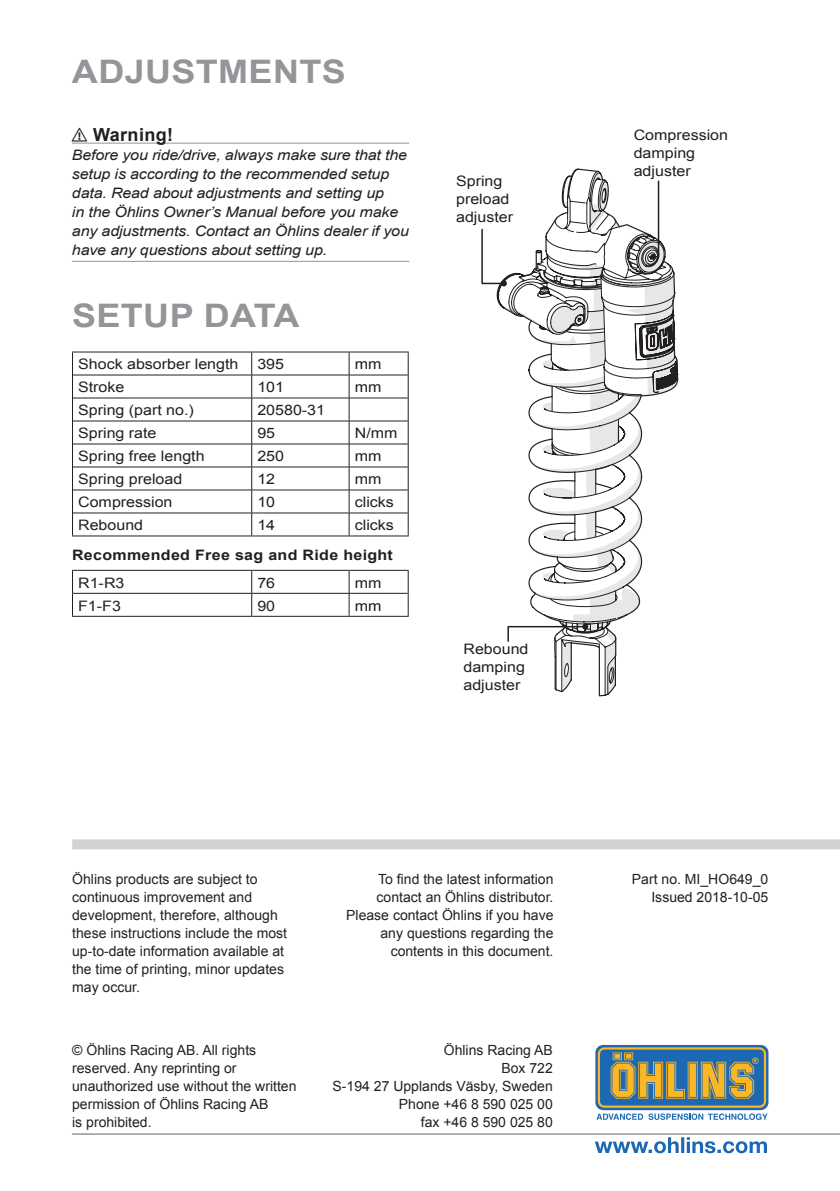
<style>
.page{position:relative;width:840px;height:1191px;background:#fff}
.page>*{position:absolute;margin:0;border:0;box-sizing:border-box;transform-origin:0 0}
.t1{font:700 32.4px "Arial";letter-spacing:.01em;color:#939598;scale:1.11 1}
.t2{font:700 18px "Arial";color:#231f20}
.t3{font:14.4px/18px "Arial";color:#231f20;scale:1.11 1}
.t4{font:italic 14.4px/19px "Arial";letter-spacing:-.01em;color:#231f20;scale:1.11 1}
.t5{font:700 14.4px "Arial";letter-spacing:.02em;color:#231f20;scale:1.11 1}
.t6{font:14px/18px "Arial";color:#231f20;text-align:right}
</style>
<div class="page">
<div style="left:72px;top:839px;width:767px;height:10px;background:#d1d2d4"></div>
<svg style="left:594px;top:1137px;width:172px;height:16px"></svg>
<hr style="left:72px;top:1133px;width:767px;height:1px;background:#939598">
<svg style="left:595px;top:1045px;width:173px;height:65px"></svg>
<svg style="left:597px;top:1047px;width:168px;height:60px;background:#778878"></svg>
<svg style="left:596px;top:1113px;width:46px;height:7px"></svg>
<svg style="left:648px;top:1113px;width:119px;height:7px"></svg>
<hr style="left:72px;top:143px;width:337px;height:1px;background:#939598">
<hr style="left:72px;top:261px;width:337px;height:1px;background:#939598">
<hr style="left:72px;top:351px;width:179px;height:1px;background:#231f20">
<hr style="left:251px;top:351px;width:98px;height:1px;background:#231f20">
<hr style="left:349px;top:351px;width:59px;height:1px;background:#231f20">
<svg style="left:72px;top:352px;width:1px;height:183px"></svg>
<svg style="left:407px;top:352px;width:1px;height:183px"></svg>
<hr style="left:72px;top:535px;width:179px;height:1px;background:#231f20">
<hr style="left:251px;top:535px;width:98px;height:1px;background:#231f20">
<hr style="left:349px;top:535px;width:59px;height:1px;background:#231f20">
<hr style="left:73px;top:375px;width:178px;height:1px;background:#231f20">
<hr style="left:251px;top:375px;width:98px;height:1px;background:#231f20">
<hr style="left:349px;top:375px;width:58px;height:1px;background:#231f20">
<hr style="left:73px;top:398px;width:178px;height:1px;background:#231f20">
<hr style="left:251px;top:398px;width:98px;height:1px;background:#231f20">
<hr style="left:349px;top:398px;width:58px;height:1px;background:#231f20">
<hr style="left:73px;top:421px;width:178px;height:1px;background:#231f20">
<hr style="left:251px;top:421px;width:98px;height:1px;background:#231f20">
<hr style="left:349px;top:421px;width:58px;height:1px;background:#231f20">
<hr style="left:73px;top:443px;width:178px;height:1px;background:#231f20">
<hr style="left:251px;top:443px;width:98px;height:1px;background:#231f20">
<hr style="left:349px;top:443px;width:58px;height:1px;background:#231f20">
<hr style="left:73px;top:466px;width:178px;height:1px;background:#231f20">
<hr style="left:251px;top:466px;width:98px;height:1px;background:#231f20">
<hr style="left:349px;top:466px;width:58px;height:1px;background:#231f20">
<hr style="left:73px;top:489px;width:178px;height:1px;background:#231f20">
<hr style="left:251px;top:489px;width:98px;height:1px;background:#231f20">
<hr style="left:349px;top:489px;width:58px;height:1px;background:#231f20">
<hr style="left:73px;top:512px;width:178px;height:1px;background:#231f20">
<hr style="left:251px;top:512px;width:98px;height:1px;background:#231f20">
<svg style="left:251px;top:352px;width:1px;height:183px"></svg>
<hr style="left:349px;top:512px;width:58px;height:1px;background:#231f20">
<svg style="left:348px;top:352px;width:1px;height:183px"></svg>
<hr style="left:72px;top:570px;width:179px;height:1px;background:#231f20">
<hr style="left:251px;top:570px;width:98px;height:1px;background:#231f20">
<hr style="left:349px;top:570px;width:59px;height:1px;background:#231f20">
<svg style="left:72px;top:571px;width:1px;height:45px"></svg>
<svg style="left:407px;top:571px;width:1px;height:45px"></svg>
<hr style="left:72px;top:616px;width:179px;height:1px;background:#231f20">
<hr style="left:251px;top:616px;width:98px;height:1px;background:#231f20">
<hr style="left:349px;top:616px;width:59px;height:1px;background:#231f20">
<hr style="left:73px;top:593px;width:178px;height:1px;background:#231f20">
<hr style="left:251px;top:593px;width:98px;height:1px;background:#231f20">
<svg style="left:251px;top:571px;width:1px;height:45px"></svg>
<hr style="left:349px;top:593px;width:58px;height:1px;background:#231f20">
<svg style="left:348px;top:571px;width:1px;height:45px"></svg>
<svg style="left:481px;top:168px;width:196px;height:528px"></svg>
<h1 class="t1" style="left:72px;top:50px;width:248px">ADJUSTMENTS</h1>
<p class="t2" style="left:72px;top:123px;width:47px">⚠ Warning!</p>
<p class="t4" style="left:72px;top:146px;width:305px">Before you ride/drive, always make sure that the setup is according to the recommended setup data. Read about adjustments and setting up<br>in the Öhlins Owner’s Manual before you make any adjustments. Contact an Öhlins dealer if you have any questions about setting up.</p>
<h1 class="t1" style="left:72px;top:294px;width:206px">SETUP DATA</h1>
<p class="t3" style="left:78px;top:355px;width:146px">Shock absorber length</p>
<p class="t3" style="left:257px;top:355px;width:26px">395</p>
<p class="t3" style="left:354px;top:355px;width:26px">mm</p>
<p class="t3" style="left:78px;top:378px;width:43px">Stroke</p>
<p class="t3" style="left:257px;top:378px;width:26px">101</p>
<p class="t3" style="left:354px;top:378px;width:26px">mm</p>
<p class="t3" style="left:78px;top:401px;width:106px">Spring (part no.)</p>
<p class="t3" style="left:257px;top:401px;width:62px">20580-31</p>
<p class="t3" style="left:78px;top:424px;width:72px">Spring rate</p>
<p class="t3" style="left:257px;top:424px;width:18px">95</p>
<p class="t3" style="left:354px;top:424px;width:40px">N/mm</p>
<p class="t3" style="left:78px;top:447px;width:115px">Spring free length</p>
<p class="t3" style="left:257px;top:447px;width:26px">250</p>
<p class="t3" style="left:354px;top:447px;width:26px">mm</p>
<p class="t3" style="left:78px;top:470px;width:95px">Spring preload</p>
<p class="t3" style="left:257px;top:470px;width:18px">12</p>
<p class="t3" style="left:354px;top:470px;width:26px">mm</p>
<p class="t3" style="left:78px;top:493px;width:86px">Compression</p>
<p class="t3" style="left:257px;top:493px;width:18px">10</p>
<p class="t3" style="left:354px;top:493px;width:37px">clicks</p>
<p class="t3" style="left:78px;top:516px;width:60px">Rebound</p>
<p class="t3" style="left:257px;top:516px;width:18px">14</p>
<p class="t3" style="left:354px;top:516px;width:37px">clicks</p>
<p class="t5" style="left:72px;top:545px;width:290px">Recommended Free sag and Ride height</p>
<p class="t3" style="left:78px;top:574px;width:43px">R1-R3</p>
<p class="t3" style="left:257px;top:574px;width:18px">76</p>
<p class="t3" style="left:354px;top:574px;width:26px">mm</p>
<p class="t3" style="left:78px;top:597px;width:40px">F1-F3</p>
<p class="t3" style="left:257px;top:597px;width:18px">90</p>
<p class="t3" style="left:354px;top:597px;width:26px">mm</p>
<p class="t3" style="left:456px;top:172px;width:53px">Spring preload adjuster</p>
<p class="t3" style="left:463px;top:640px;width:60px">Rebound damping adjuster</p>
<p class="t6" style="left:72px;top:870px;width:216px;text-align:left">Öhlins products are subject to continuous improvement and development, therefore, although these instructions include the most up-to-date information available at the time of printing, minor updates may occur.</p>
<p class="t6" style="left:346px;top:870px;width:209px">To find the latest information contact an Öhlins distributor.<br>Please contact Öhlins if you have any questions regarding the contents in this document.</p>
<p class="t6" style="left:72px;top:1041px;width:226px;text-align:left">© Öhlins Racing AB. All rights reserved. Any reprinting or unauthorized use without the written permission of Öhlins Racing AB<br>is prohibited.</p>
<p class="t6" style="left:332px;top:1041px;width:221px">Öhlins Racing AB<br>Box 722<br>S-194 27 Upplands Väsby, Sweden<br>Phone +46 8 590 025 00<br>fax +46 8 590 025 80</p>
<p class="t3" style="left:633px;top:126px;width:86px">Compression damping adjuster</p>
<p class="t6" style="left:631px;top:869px;width:138px">Part no. MI_HO649_0<br>Issued 2018-10-05</p>
</div>
